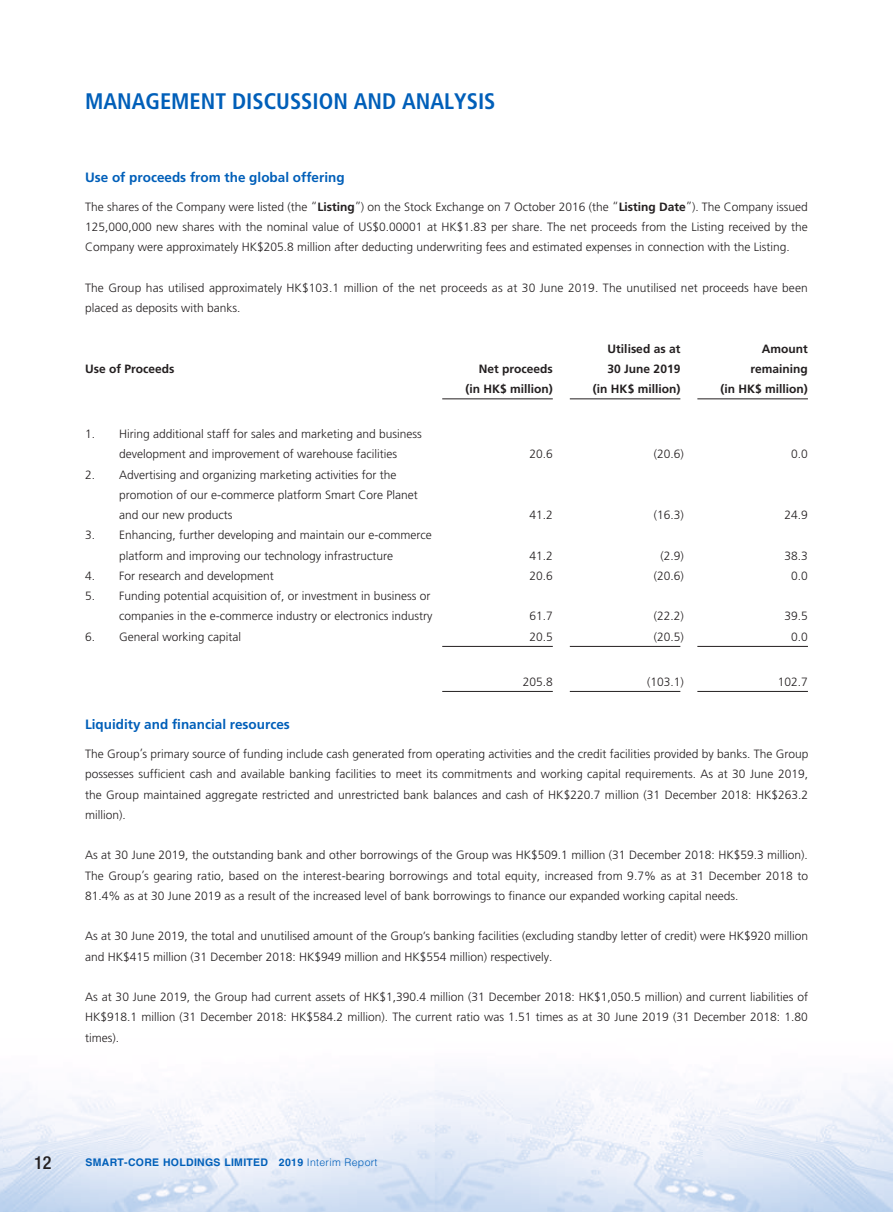
<style>
.page{position:relative;width:893px;height:1212px;background:#fff}
.page>*{position:absolute;margin:0;border:0;box-sizing:border-box;transform-origin:0 0}
.t1{font:700 condensed 22.5px "Frutiger LT Std";color:#005fb9}
.t2{font:500 condensed 18px "Helvetica Neue LT Std";color:#231f20}
.t3{font:700 13.5px "Frutiger LT Std";color:#005fb9}
.t4{font:300 12px/20.2px "Frutiger LT Std";color:#231f20;text-align:justify}
.t5{font:700 12px/20.2px "Frutiger LT Std";color:#231f20}
.t6{font:700 10.5px "Helvetica LT Std";letter-spacing:.03em;color:#005fb9}
.s1{font-weight:700}
.s2{font-weight:300}
</style>
<div class="page">
<img style="left:0;top:645px;width:893px;height:567px">
<hr style="left:442px;top:398px;width:111px;height:1px;background:#231f20">
<hr style="left:570px;top:398px;width:110px;height:1px;background:#231f20">
<hr style="left:697px;top:398px;width:111px;height:1px;background:#231f20">
<hr style="left:442px;top:646px;width:111px;height:1px;background:#231f20">
<hr style="left:570px;top:646px;width:110px;height:1px;background:#231f20">
<hr style="left:697px;top:646px;width:111px;height:1px;background:#231f20">
<hr style="left:442px;top:691px;width:111px;height:1px;background:#231f20">
<hr style="left:570px;top:691px;width:110px;height:1px;background:#231f20">
<hr style="left:697px;top:691px;width:111px;height:1px;background:#231f20">
<h1 class="t1" style="left:85px;top:87px;width:412px">MANAGEMENT DISCUSSION AND ANALYSIS</h1>
<p class="t3" style="left:85px;top:170px;width:261px">Use of proceeds from the global offering</p>
<p class="t4" style="left:85px;top:197px;width:724px">The shares of the Company were listed (the “<span class="s1">Listing</span>”) on the Stock Exchange on 7 October 2016 (the “<span class="s1">Listing Date</span>”). The Company issued 125,000,000 new shares with the nominal value of US$0.00001 at HK$1.83 per share. The net proceeds from the Listing received by the Company were approximately HK$205.8 million after deducting underwriting fees and estimated expenses in connection with the Listing.</p>
<p class="t4" style="left:85px;top:278px;width:724px">The Group has utilised approximately HK$103.1 million of the net proceeds as at 30 June 2019. The unutilised net proceeds have been placed as deposits with banks.</p>
<p class="t5" style="left:85px;top:359px;width:91px">Use of Proceeds</p>
<p class="t5" style="left:479px;top:359px;width:76px">Net proceeds</p>
<p class="t5" style="left:608px;top:338px;width:74px">Utilised as at<br>30 June 2019</p>
<p class="t5" style="left:750px;top:338px;width:59px;text-align:right">Amount remaining</p>
<p class="t4" style="left:119px;top:424px;width:304px;text-indent:-34px">1. Hiring additional staff for sales and marketing and business development and improvement of warehouse facilities</p>
<p class="t4" style="left:119px;top:465px;width:300px;text-align:left;text-indent:-34px">2. Advertising and organizing marketing activities for the promotion of our e-commerce platform Smart Core Planet and our new products</p>
<p class="t4" style="left:85px;top:525px;width:348px;text-align:center">3. Enhancing, further developing and maintain our e-commerce platform and improving our technology infrastructure</p>
<p class="t5" style="left:465px;top:379px;width:89px">(in HK$ million)</p>
<p class="t5" style="left:593px;top:379px;width:89px">(in HK$ million)</p>
<p class="t5" style="left:720px;top:379px;width:89px">(in HK$ million)</p>
<p class="t4" style="left:529px;top:444px;width:25px">20.6</p>
<p class="t4" style="left:654px;top:444px;width:32px">(20.6)</p>
<p class="t4" style="left:791px;top:444px;width:18px">0.0</p>
<p class="t4" style="left:529px;top:505px;width:25px">41.2</p>
<p class="t4" style="left:654px;top:505px;width:32px">(16.3)</p>
<p class="t4" style="left:785px;top:505px;width:25px">24.9</p>
<p class="t4" style="left:529px;top:546px;width:25px">41.2</p>
<p class="t4" style="left:660px;top:546px;width:25px">(2.9)</p>
<p class="t4" style="left:785px;top:546px;width:25px">38.3</p>
<p class="t4" style="left:85px;top:566px;width:190px">4. For research and development</p>
<p class="t4" style="left:529px;top:566px;width:25px">20.6</p>
<p class="t4" style="left:654px;top:566px;width:32px">(20.6)</p>
<p class="t4" style="left:791px;top:566px;width:18px">0.0</p>
<p class="t4" style="left:85px;top:586px;width:349px;text-align:right">5. Funding potential acquisition of, or investment in business or companies in the e-commerce industry or electronics industry</p>
<p class="t4" style="left:529px;top:606px;width:25px">61.7</p>
<p class="t4" style="left:654px;top:606px;width:32px">(22.2)</p>
<p class="t4" style="left:785px;top:606px;width:25px">39.5</p>
<p class="t4" style="left:85px;top:627px;width:158px">6. General working capital</p>
<p class="t4" style="left:529px;top:627px;width:25px">20.5</p>
<p class="t4" style="left:654px;top:627px;width:32px">(20.5)</p>
<p class="t4" style="left:791px;top:627px;width:18px">0.0</p>
<p class="t4" style="left:523px;top:672px;width:32px">205.8</p>
<p class="t4" style="left:647px;top:672px;width:38px">(103.1)</p>
<p class="t4" style="left:778px;top:672px;width:32px">102.7</p>
<p class="t3" style="left:85px;top:717px;width:206px">Liquidity and financial resources</p>
<p class="t4" style="left:85px;top:744px;width:725px">The Group’s primary source of funding include cash generated from operating activities and the credit facilities provided by banks. The Group possesses sufficient cash and available banking facilities to meet its commitments and working capital requirements. As at 30 June 2019, the Group maintained aggregate restricted and unrestricted bank balances and cash of HK$220.7 million (31 December 2018: HK$263.2 million).</p>
<p class="t4" style="left:85px;top:845px;width:724px">As at 30 June 2019, the outstanding bank and other borrowings of the Group was HK$509.1 million (31 December 2018: HK$59.3 million).<br>The Group’s gearing ratio, based on the interest-bearing borrowings and total equity, increased from 9.7% as at 31 December 2018 to 81.4% as at 30 June 2019 as a result of the increased level of bank borrowings to finance our expanded working capital needs.</p>
<p class="t4" style="left:85px;top:926px;width:725px">As at 30 June 2019, the total and unutilised amount of the Group’s banking facilities (excluding standby letter of credit) were HK$920 million and HK$415 million (31 December 2018: HK$949 million and HK$554 million) respectively.</p>
<p class="t4" style="left:85px;top:987px;width:724px">As at 30 June 2019, the Group had current assets of HK$1,390.4 million (31 December 2018: HK$1,050.5 million) and current liabilities of HK$918.1 million (31 December 2018: HK$584.2 million). The current ratio was 1.51 times as at 30 June 2019 (31 December 2018: 1.80 times).</p>
<h2 class="t2" style="left:34px;top:1152px;width:19px">12</h2>
<p class="t6" style="left:85px;top:1155px;width:294px">SMART-CORE HOLDINGS LIMITED 2019 <span class="s2">Interim Report</span></p>
</div>
